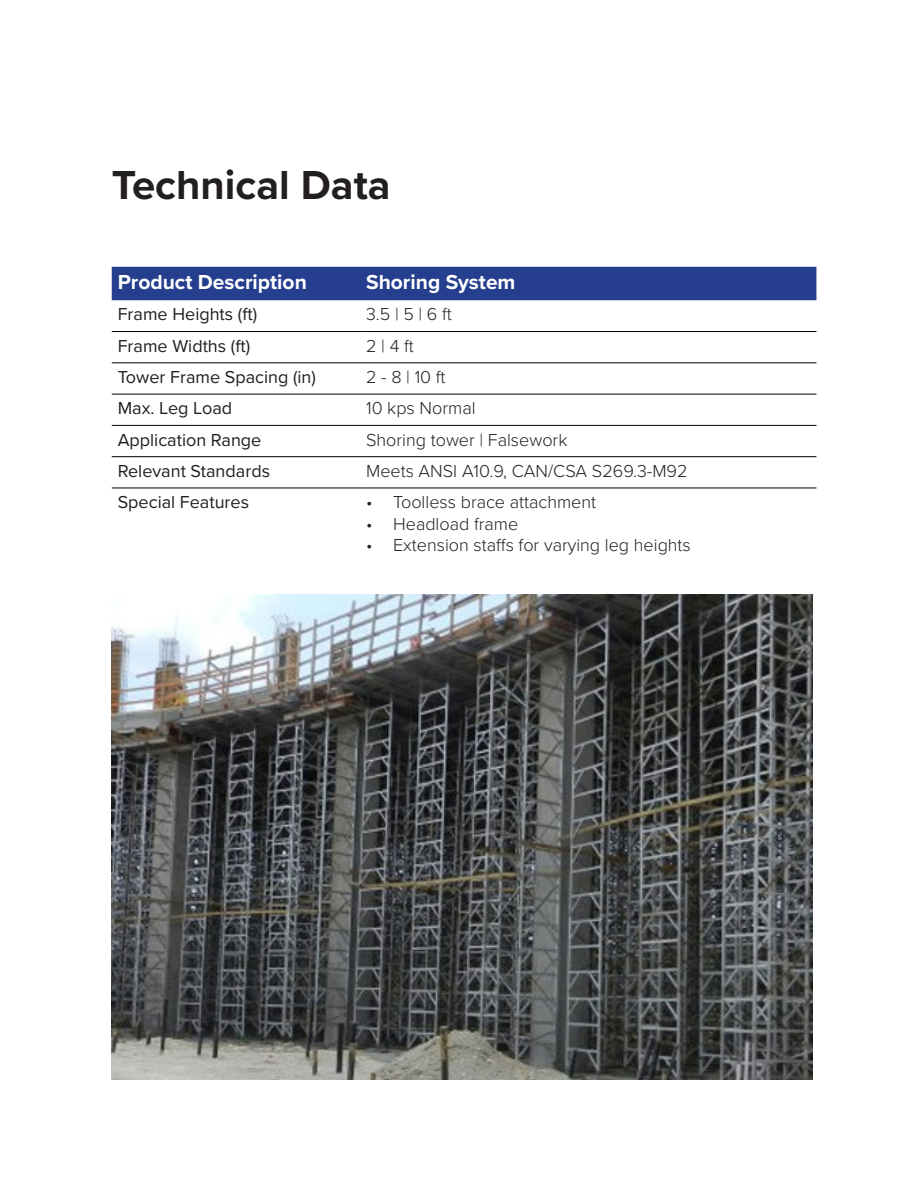
<style>
.page{position:relative;width:918px;height:1188px;background:#fff}
.page>*{position:absolute;margin:0;border:0;box-sizing:border-box;transform-origin:0 0}
.t1{font:700 42px "Proxima Nova";color:#231f20}
.t2{font:700 21px "Proxima Nova";color:#fff}
.t3{font:300 18px "Proxima Nova";color:#231f20}
.t4{font:18px "Proxima Nova";color:#231f20}
</style>
<div class="page">
<div style="left:112px;top:267px;width:704px;height:33px;background:#253f8e"></div>
<hr style="left:112px;top:331px;width:248px;height:1px;background:#000">
<hr style="left:360px;top:331px;width:456px;height:1px;background:#000">
<hr style="left:112px;top:362px;width:248px;height:1px;background:#000">
<hr style="left:360px;top:362px;width:456px;height:1px;background:#000">
<hr style="left:112px;top:394px;width:248px;height:1px;background:#000">
<hr style="left:360px;top:394px;width:456px;height:1px;background:#000">
<hr style="left:112px;top:425px;width:248px;height:1px;background:#000">
<hr style="left:360px;top:425px;width:456px;height:1px;background:#000">
<hr style="left:112px;top:456px;width:248px;height:1px;background:#000">
<hr style="left:360px;top:456px;width:456px;height:1px;background:#000">
<hr style="left:112px;top:488px;width:248px;height:1px;background:#000">
<hr style="left:360px;top:488px;width:456px;height:1px;background:#000">
<img style="left:112px;top:594px;width:701px;height:486px">
<p class="t1" style="left:112px;top:154px;width:280px">Technical Data</p>
<p class="t2" style="left:118px;top:267px;width:191px">Product Description</p>
<p class="t2" style="left:366px;top:267px;width:151px">Shoring System</p>
<p class="t4" style="left:118px;top:301px;width:141px">Frame Heights (ft)</p>
<p class="t3" style="left:366px;top:301px;width:87px">3.5 | 5 | 6 ft</p>
<p class="t4" style="left:118px;top:332px;width:134px">Frame Widths (ft)</p>
<p class="t3" style="left:366px;top:332px;width:49px">2 | 4 ft</p>
<p class="t4" style="left:118px;top:364px;width:200px">Tower Frame Spacing (in)</p>
<p class="t3" style="left:366px;top:364px;width:81px">2 - 8 | 10 ft</p>
<p class="t4" style="left:118px;top:395px;width:116px">Max. Leg Load</p>
<p class="t3" style="left:366px;top:395px;width:111px">10 kps Normal</p>
<p class="t4" style="left:118px;top:426px;width:145px">Application Range</p>
<p class="t3" style="left:366px;top:426px;width:203px">Shoring tower | Falsework</p>
<p class="t4" style="left:118px;top:457px;width:154px">Relevant Standards</p>
<p class="t3" style="left:366px;top:457px;width:323px">Meets ANSI A10.9, CAN/CSA S269.3-M92</p>
<p class="t4" style="left:118px;top:489px;width:133px">Special Features</p>
<p class="t3" style="left:366px;top:489px;width:232px">• Toolless brace attachment</p>
<p class="t3" style="left:366px;top:510px;width:154px">• Headload frame</p>
<p class="t3" style="left:366px;top:532px;width:326px">• Extension staffs for varying leg heights</p>
</div>
